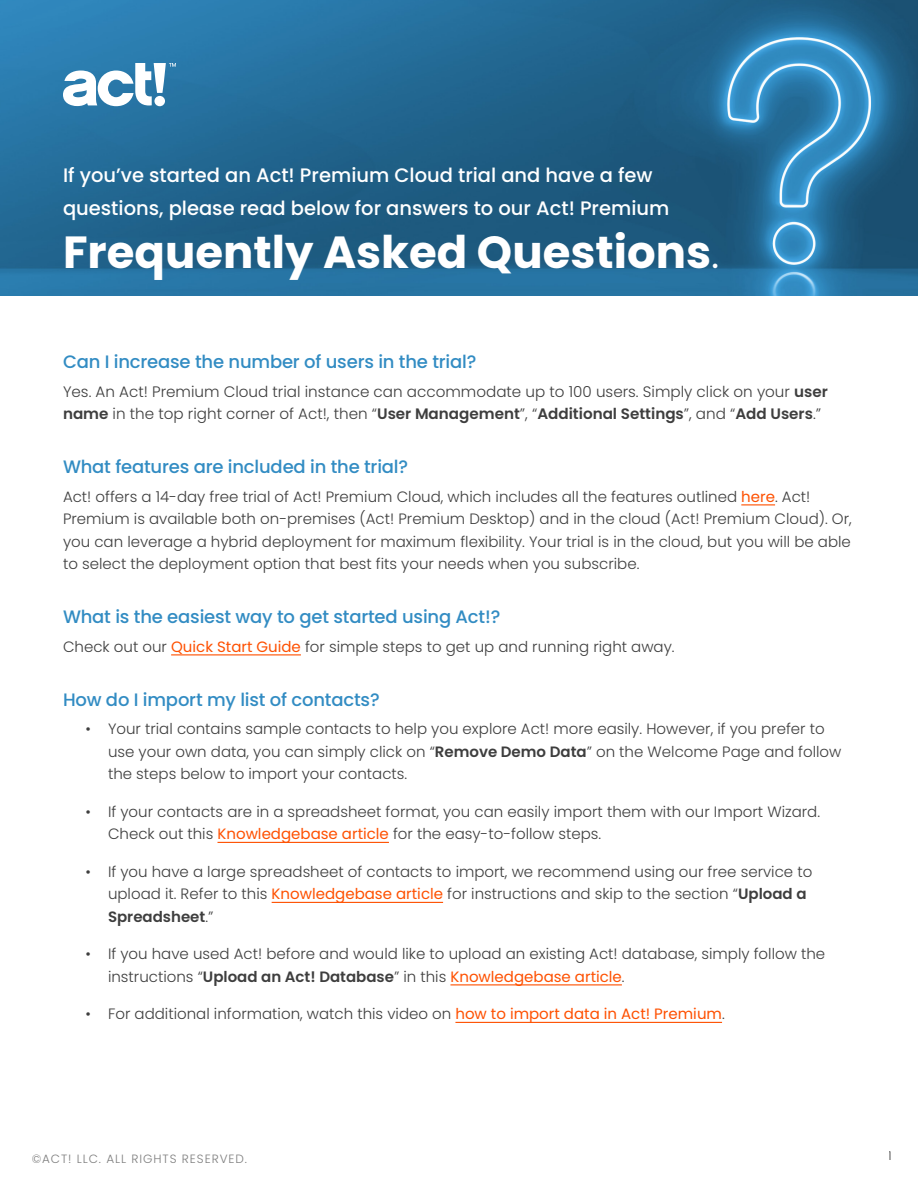
<style>
.page{position:relative;width:918px;height:1188px;background:#fff}
.page>*{position:absolute;margin:0;border:0;box-sizing:border-box;transform-origin:0 0}
.Lead-in{font:700 45px "Poppins";color:#fff}
.Lead-in-2{font:500 19.5px/33px "Poppins";color:#fff}
.Question{font:500 18px "Poppins";letter-spacing:-.01em;color:#328cc3}
.t1{font:300 15.15px/22.5px "Poppins";color:#3e3e3e}
.Question-2{font:300 15px/22.5px "Poppins";color:#3e3e3e}
.t2{font:300 12px "Poppins";letter-spacing:.08em;color:#7e7e7e}
.t3{font:300 12px "Poppins";color:#3e3e3e}
.s1{font-weight:300}
.s2{font-weight:600}
.s3{font-weight:400;color:#fe5000}
</style>
<div class="page">
<img style="left:0;top:0;width:918px;height:296px">
<svg style="left:63px;top:63px;width:113px;height:43px"></svg>
<hr style="left:741px;top:504px;width:34px;height:1px;background:#fe5000">
<hr style="left:171px;top:654px;width:130px;height:1px;background:#fe5000">
<hr style="left:217px;top:842px;width:172px;height:1px;background:#fe5000">
<hr style="left:272px;top:902px;width:171px;height:1px;background:#fe5000">
<hr style="left:450px;top:984px;width:172px;height:1px;background:#fe5000">
<hr style="left:455px;top:1022px;width:267px;height:1px;background:#fe5000">
<p class="Lead-in-2" style="left:63px;top:159px;width:608px">If you’ve started an Act! Premium Cloud trial and have a few questions, please read below for answers to our Act! Premium</p>
<p class="Lead-in" style="left:63px;top:226px;width:658px">Frequently Asked Questions<span class="s1">.</span></p>
<p class="Question" style="left:63px;top:352px;width:415px">Can I increase the number of users in the trial?</p>
<p class="t1" style="left:63px;top:380px;width:766px">Yes. An Act! Premium Cloud trial instance can accommodate up to 100 users. Simply click on your <span class="s2">user name</span> in the top right corner of Act!, then “<span class="s2">User Management</span>”, “<span class="s2">Additional Settings</span>”, and “<span class="s2">Add Users</span>.”</p>
<p class="Question" style="left:63px;top:457px;width:347px">What features are included in the trial?</p>
<p class="Question-2" style="left:63px;top:485px;width:790px">Act! offers a 14-day free trial of Act! Premium Cloud, which includes all the features outlined <span class="s3">here</span>. Act!<br>Premium is available both on-premises (Act! Premium Desktop) and in the cloud (Act! Premium Cloud). Or, you can leverage a hybrid deployment for maximum flexibility. Your trial is in the cloud, but you will be able to select the deployment option that best fits your needs when you subscribe.</p>
<p class="Question" style="left:63px;top:607px;width:439px">What is the easiest way to get started using Act!?</p>
<p class="Question-2" style="left:63px;top:635px;width:613px">Check out our <span class="s3">Quick Start Guide</span> for simple steps to get up and running right away.</p>
<p class="Question" style="left:63px;top:689px;width:318px">How do I import my list of contacts?</p>
<p class="Question-2" style="left:108px;top:718px;width:735px;text-indent:-22px">• Your trial contains sample contacts to help you explore Act! more easily. However, if you prefer to use your own data, you can simply click on “<span class="s2">Remove Demo Data</span>” on the Welcome Page and follow the steps below to import your contacts.</p>
<p class="Question-2" style="left:108px;top:800px;width:714px;text-indent:-22px">• If your contacts are in a spreadsheet format, you can easily import them with our Import Wizard.<br>Check out this <span class="s3">Knowledgebase article</span> for the easy-to-follow steps.</p>
<p class="Question-2" style="left:108px;top:860px;width:706px;text-indent:-22px">• If you have a large spreadsheet of contacts to import, we recommend using our free service to upload it. Refer to this <span class="s3">Knowledgebase article</span> for instructions and skip to the section “<span class="s2">Upload a<br>Spreadsheet</span>.”</p>
<p class="Question-2" style="left:108px;top:943px;width:719px;text-indent:-22px">• If you have used Act! before and would like to upload an existing Act! database, simply follow the instructions “<span class="s2">Upload an Act! Database</span>” in this <span class="s3">Knowledgebase article</span>.</p>
<p class="Question-2" style="left:86px;top:1003px;width:641px">• For additional information, watch this video on <span class="s3">how to import data in Act! Premium</span>.</p>
<p class="t2" style="left:32px;top:1152px;width:217px">©ACT! LLC. ALL RIGHTS RESERVED.</p>
<p class="t3" style="left:889px;top:1149px;width:5px">1</p>
</div>
